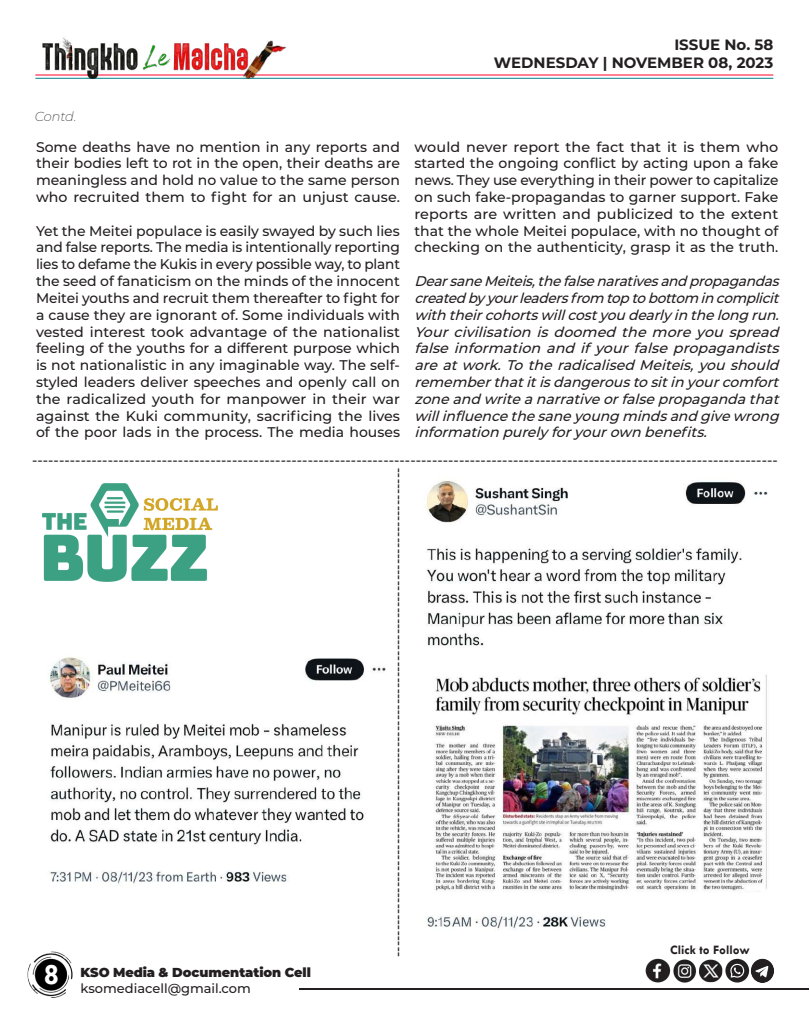
<style>
.page{position:relative;width:810px;height:1013px;background:#fff}
.page>*{position:absolute;margin:0;border:0;box-sizing:border-box;transform-origin:0 0}
.t1{font:700 30px "Tw Cen";color:#fff}
.t2{font:700 15px/18px "Montserrat";color:#231f20;text-align:right}
.t3{font:500 14px/16.8px "Montserrat";color:#231f20;text-align:justify}
.t4{font:italic 500 14px/16.8px "Montserrat";letter-spacing:-.015em;color:#231f20;text-align:justify}
.t5{font:900 13px "Montserrat";letter-spacing:-.005em;color:#231f20}
.t6{font:500 13px "Montserrat";color:#231f20}
.t7{font:700 13px "Tw Cen";color:#231f20}
.t8{font:italic 200 13px "Montserrat";letter-spacing:-.01em;color:#231f20}
</style>
<div class="page">
<hr style="left:299px;top:988px;width:509px;height:1px;background:#231f20">
<img style="left:27px;top:951px;width:46px;height:47px">
<hr style="left:35px;top:74px;width:738px;height:1px;background:#ff002d">
<hr style="left:35px;top:78px;width:738px;height:1px;background:#00848b">
<img style="left:35px;top:37px;width:254px;height:42px">
<img style="left:645px;top:958px;width:129px;height:25px">
<img style="left:42px;top:483px;width:176px;height:98px">
<img style="left:426px;top:480px;width:342px;height:449px">
<img style="left:49px;top:657px;width:337px;height:229px">
<p class="t2" style="left:494px;top:35px;width:281px">ISSUE No. 58<br>WEDNESDAY | NOVEMBER 08, 2023</p>
<p class="t8" style="left:35px;top:107px;width:43px">Contd.</p>
<p class="t3" style="left:36px;top:138px;width:366px">Some deaths have no mention in any reports and their bodies left to rot in the open, their deaths are meaningless and hold no value to the same person who recruited them to fight for an unjust cause.</p>
<p class="t3" style="left:36px;top:222px;width:366px">Yet the Meitei populace is easily swayed by such lies and false reports. The media is intentionally reporting lies to defame the Kukis in every possible way, to plant the seed of fanaticism on the minds of the innocent Meitei youths and recruit them thereafter to fight for a cause they are ignorant of. Some individuals with vested interest took advantage of the nationalist feeling of the youths for a different purpose which is not nationalistic in any imaginable way. The self&shy;styled leaders deliver speeches and openly call on the radicalized youth for manpower in their war against the Kuki community, sacrificing the lives of the poor lads in the process. The media houses</p>
<p class="t3" style="left:414px;top:138px;width:365px">would never report the fact that it is them who started the ongoing conflict by acting upon a fake news. They use everything in their power to capitalize on such fake-propagandas to garner support. Fake reports are written and publicized to the extent that the whole Meitei populace, with no thought of checking on the authenticity, grasp it as the truth.</p>
<p class="t4" style="left:414px;top:272px;width:371px">DearsaneMeiteis,thefalsenarativesandpropagandas createdby yourleadersfrom toptobottom incomplicit withtheircohortswillcostyoudearly inthelong run.<br>Your civilisation is doomed the more you spread false information and if your false propagandists areatwork.Totheradicalised Meiteis,you should rememberthatitisdangeroustositin yourcomfort zoneand writeanarrativeorfalsepropagandathat willinfluencethesaneyoung mindsand givewrong information purely foryourown benefits.</p>
<p class="t3" style="left:32px;top:451px;width:747px">------------------------------------------------------------------------------------------------------------------------------------------</p>
<h1 class="t1" style="left:43px;top:956px;width:17px">8</h1>
<p class="t5" style="left:81px;top:962px;width:232px">KSO Media &amp; Documentation Cell</p>
<p class="t6" style="left:81px;top:978px;width:172px">ksomediacell@gmail.com</p>
<p class="t3" style="left:389px;top:957px;width:491px;rotate:-90deg">-------------------------------------------------------------------------------------------</p>
<p class="t7" style="left:670px;top:942px;width:81px">Click to Follow</p>
</div>
